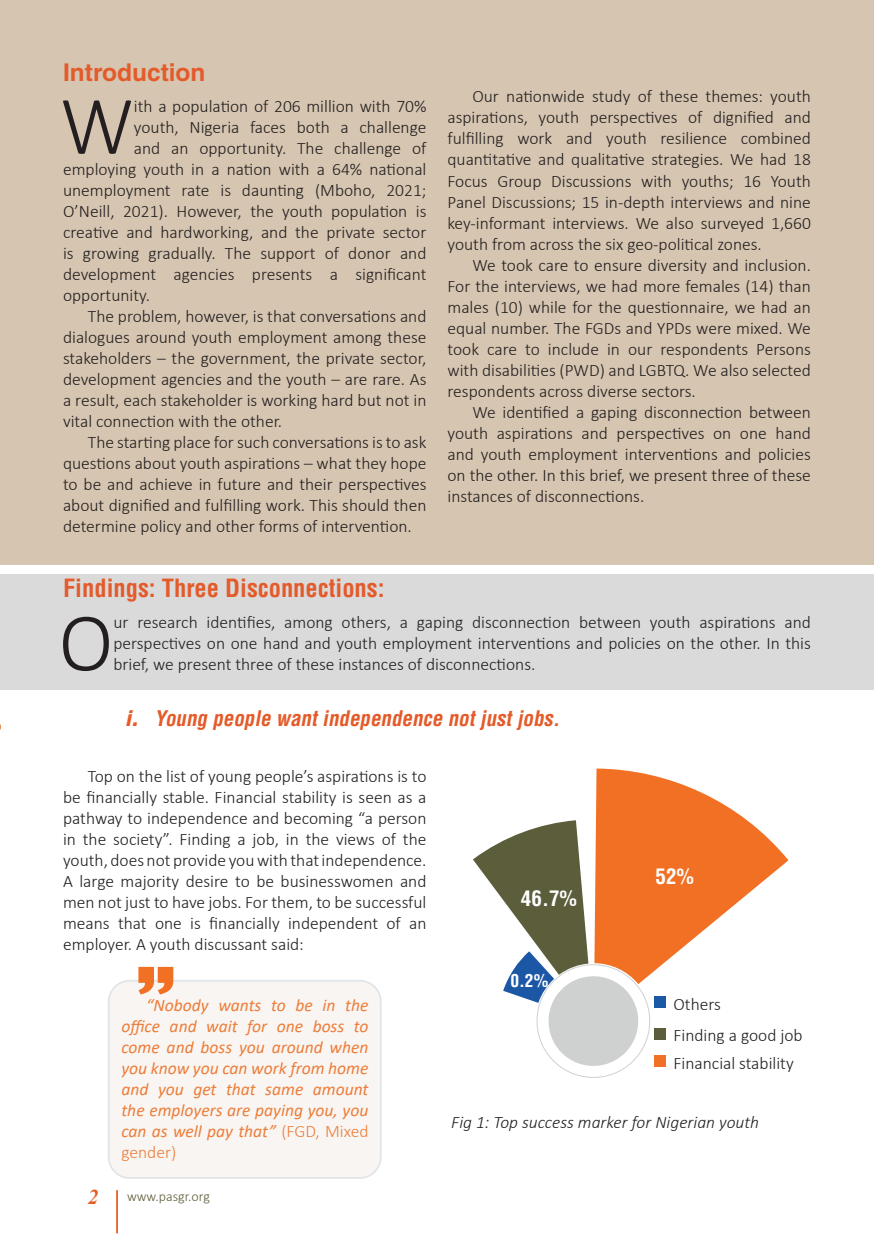
<style>
.page{position:relative;width:874px;height:1241px;background:#fff}
.page>*{position:absolute;margin:0;border:0;box-sizing:border-box;transform-origin:0 0}
.Drop_Cap{font:300 83.65px "Calibri";color:#231f20}
.Subtitle{font:700 condensed 24.5px "Helvetica LT Std";color:#e45b2b}
.Subtitle-2{font:700 24.5px "Helvetica LT Std";color:#e45b2b}
.Subtitle_INDENT{font:italic 700 condensed 21px "Helvetica LT Std";color:#e45b29}
.t1{font:700 condensed 21px "Helvetica LT Std";color:#fff}
.Subtitle_INDENT-2{font:italic 900 condensed 21px "Helvetica LT Std";color:#e55c27}
.t2{font:italic 700 21px "Times New Roman";color:#e55c25}
.Drop_Cap-2{font:300 17.5px/21px "Calibri";color:#231f20;text-align:justify}
.t3{font:italic 17.5px/21px "Calibri";color:#f27024;text-align:justify}
.Basic_NO_INDENT{font:300 17.5px "Calibri";color:#231f20}
.t4{font:italic 300 17.5px "Calibri";color:#231f20}
.t5{font:700 condensed 17.5px "Helvetica LT Std";color:#fff}
.t6{font:300 14px "Calibri";color:#615e3b}
.s1{font-weight:300;font-style:normal}
</style>
<div class="page">
<hr style="left:116px;top:1189px;width:2px;height:44px;background:#e55c25">
<div style="left:0;top:574px;width:873px;height:115px;background:#dadada"></div>
<div style="left:0;top:0;width:873px;height:564px;background:#d6c5b0"></div>
<div style="left:109px;top:980px;width:271px;height:197px;background:#f8f5f2;border-radius:21px"></div>
<div style="left:108px;top:979px;width:273px;height:199px;border:2px solid #44546a;border-radius:21px"></div>
<svg style="left:138px;top:966px;width:35px;height:28px"></svg>
<svg style="left:473px;top:768px;width:315px;height:310px"></svg>
<div style="left:653px;top:996px;width:12px;height:11px;background:#1b59a6"></div>
<div style="left:653px;top:1027px;width:12px;height:12px;background:#5c5d3a"></div>
<div style="left:653px;top:1055px;width:12px;height:12px;background:#f27025"></div>
<p class="Subtitle-2" style="left:63px;top:57px;width:144px">Introduction</p>
<p class="Drop_Cap" style="left:60px;top:74px;width:75px">W</p>
<p class="Drop_Cap-2" style="left:134px;top:95px;width:294px">ith a population of 206 million with 70%</p>
<p class="Drop_Cap-2" style="left:134px;top:116px;width:294px">youth, Nigeria faces both a challenge</p>
<p class="Drop_Cap-2" style="left:134px;top:137px;width:294px">and an opportunity. The challenge of</p>
<p class="Drop_Cap-2" style="left:63px;top:158px;width:365px">employing youth in a nation with a 64% national</p>
<p class="Drop_Cap-2" style="left:63px;top:179px;width:365px">unemployment rate is daunting (Mboho, 2021;</p>
<p class="Drop_Cap-2" style="left:63px;top:200px;width:365px">O’Neill, 2021). However, the youth population is</p>
<p class="Drop_Cap-2" style="left:63px;top:221px;width:365px">creative and hardworking, and the private sector</p>
<p class="Drop_Cap-2" style="left:63px;top:242px;width:365px">is growing gradually. The support of donor and</p>
<p class="Drop_Cap-2" style="left:63px;top:263px;width:365px">development agencies presents a significant</p>
<p class="Drop_Cap-2" style="left:63px;top:284px;width:88px">opportunity.</p>
<p class="Drop_Cap-2" style="left:63px;top:305px;width:365px;text-indent:25px">The problem, however, is that conversations and dialogues around youth employment among these stakeholders – the government, the private sector, development agencies and the youth – are rare. As a result, each stakeholder is working hard but not in vital connection with the other.</p>
<p class="Drop_Cap-2" style="left:63px;top:431px;width:365px;text-indent:25px">The starting place for such conversations is to ask questions about youth aspirations – what they hope to be and achieve in future and their perspectives about dignified and fulfilling work. This should then determine policy and other forms of intervention.</p>
<p class="Drop_Cap-2" style="left:447px;top:86px;width:365px;text-indent:25px">Our nationwide study of these themes: youth aspirations, youth perspectives of dignified and fulfilling work and youth resilience combined quantitative and qualitative strategies. We had 18<br>Focus Group Discussions with youths; 16 Youth Panel Discussions; 15 in-depth interviews and nine key-informant interviews. We also surveyed 1,660 youth from across the six geo-political zones.</p>
<p class="Drop_Cap-2" style="left:447px;top:254px;width:365px;text-indent:25px">We took care to ensure diversity and inclusion.<br>For the interviews, we had more females (14) than males (10) while for the questionnaire, we had an equal number. The FGDs and YPDs were mixed. We took care to include in our respondents Persons with disabilities (PWD) and LGBTQ. We also selected respondents across diverse sectors.</p>
<p class="Drop_Cap-2" style="left:447px;top:401px;width:365px;text-indent:25px">We identified a gaping disconnection between youth aspirations and perspectives on one hand and youth employment interventions and policies on the other. In this brief, we present three of these instances of disconnections.</p>
<p class="Subtitle" style="left:63px;top:573px;width:323px">Findings: Three Disconnections:</p>
<p class="Drop_Cap" style="left:59px;top:590px;width:56px">O</p>
<p class="Drop_Cap-2" style="left:113px;top:611px;width:698px">ur research identifies, among others, a gaping disconnection between youth aspirations and perspectives on one hand and youth employment interventions and policies on the other. In this brief, we present three of these instances of disconnections.</p>
<p class="Subtitle_INDENT-2" style="left:125px;top:705px;width:14px">i.</p>
<p class="Subtitle_INDENT" style="left:154px;top:705px;width:411px">Young people wantindependence notjustjobs.</p>
<p class="Drop_Cap-2" style="left:63px;top:765px;width:365px;text-indent:25px">Top on the list of young people’s aspirations is to be financially stable. Financial stability is seen as a pathway to independence and becoming “a person in the society”. Finding a job, in the views of the youth, does not provide you with that independence.<br>A large majority desire to be businesswomen and men not just to have jobs. For them, to be successful means that one is financially independent of an employer. A youth discussant said:</p>
<p class="t1" style="left:520px;top:884px;width:57px">46.7%</p>
<p class="t5" style="left:510px;top:969px;width:39px">0.2%</p>
<p class="t1" style="left:655px;top:863px;width:40px">52%</p>
<p class="t3" style="left:121px;top:994px;width:248px;text-indent:25px">“Nobody wants to be in the office and wait for one boss to come and boss you around when you know you can work from home and you get that same amount the employers are paying you, you can as well pay that” <span class="s1">(FGD, Mixed gender)</span></p>
<p class="t2" style="left:88px;top:1182px;width:12px">2</p>
<p class="t6" style="left:127px;top:1187px;width:84px">www.pasgr.org</p>
<p class="Basic_NO_INDENT" style="left:673px;top:992px;width:49px">Others</p>
<p class="Basic_NO_INDENT" style="left:673px;top:1024px;width:131px">Finding a good job</p>
<p class="Basic_NO_INDENT" style="left:673px;top:1051px;width:122px">Financial stability</p>
<p class="t4" style="left:451px;top:1111px;width:309px">Fig 1: Top success marker for Nigerian youth</p>
</div>
